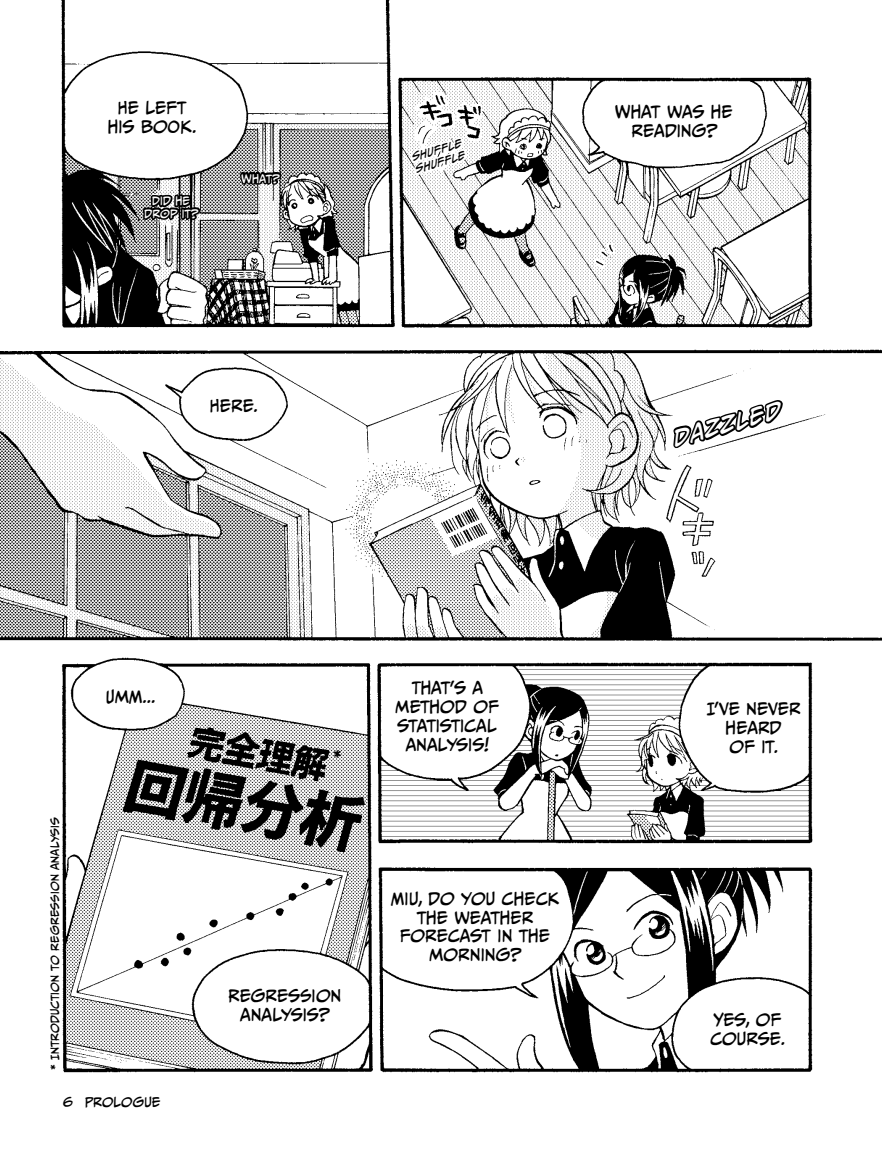
<style>
.page{position:relative;width:882px;height:1166px;background:#fff}
.page>*{position:absolute;margin:0;border:0;box-sizing:border-box;transform-origin:0 0}
.t1{font:italic 21px "CC Meanwhile";color:#fff}
.t2{font:15.75px/18.9px "CC Meanwhile";letter-spacing:.015em;color:#000;text-align:center}
.t3{font:15.75px/18.9px "CC Meanwhile";letter-spacing:-.02em;color:#000;text-align:center}
.t4{font:12.25px "CC Meanwhile";letter-spacing:.03em;color:#000}
.t5{font:10.5px "CC Meanwhile";color:#000}
.t6{font:10.5px/12.6px "CC Meanwhile";letter-spacing:.02em;color:#fff;text-align:center}
.t7{font:italic 10.5px/12.6px "CC Meanwhile";color:#000}
</style>
<div class="page">
<img style="left:0;top:0;width:882px;height:1073px">
<svg style="left:141px;top:192px;width:62px;height:75px"></svg>
<svg style="left:238px;top:0;width:47px;height:236px"></svg>
<svg style="left:408px;top:43px;width:62px;height:220px"></svg>
<svg style="left:672px;top:399px;width:113px;height:52px"></svg>
<p class="t2" style="left:108px;top:99px;width:90px">HE LEFT<br>HIS BOOK.</p>
<p class="t6" style="left:144px;top:195px;width:55px">DID HE<br>DROP IT?</p>
<p class="t6" style="left:242px;top:172px;width:39px">WHAT?</p>
<p class="t2" style="left:210px;top:396px;width:49px">HERE.</p>
<p class="t7" style="left:411px;top:151px;width:53px;rotate:-16deg">shuff le shuff le</p>
<p class="t2" style="left:615px;top:103px;width:119px">WHAT WAS HE<br>READING?</p>
<h1 class="t1" style="left:671px;top:427px;width:113px;rotate:-15deg">Dazzled</h1>
<p class="t5" style="left:49px;top:1069px;width:255px;rotate:-90deg">* INTRODUCTION TO REGRESSION ANALYSIS</p>
<p class="t2" style="left:106px;top:687px;width:51px">UMM...</p>
<p class="t4" style="left:63px;top:1095px;width:99px">6 PROLOGUE</p>
<p class="t2" style="left:333px;top:747px;width:10px">*</p>
<p class="t3" style="left:396px;top:678px;width:105px">THAT'S A<br>METHOD OF<br>STATISTICAL<br>ANALYSIS!</p>
<p class="t2" style="left:228px;top:986px;width:115px">REGRESSION<br>ANALYSIS?</p>
<p class="t2" style="left:391px;top:889px;width:170px">MIU, DO YOU CHECK<br>THE WEATHER<br>FORECAST IN THE<br>MORNING?</p>
<p class="t2" style="left:707px;top:700px;width:95px">I'VE NEVER<br>HEARD<br>OF IT.</p>
<p class="t2" style="left:710px;top:1010px;width:76px;text-align:left">YES, OF<br>CO URSE.</p>
</div>
